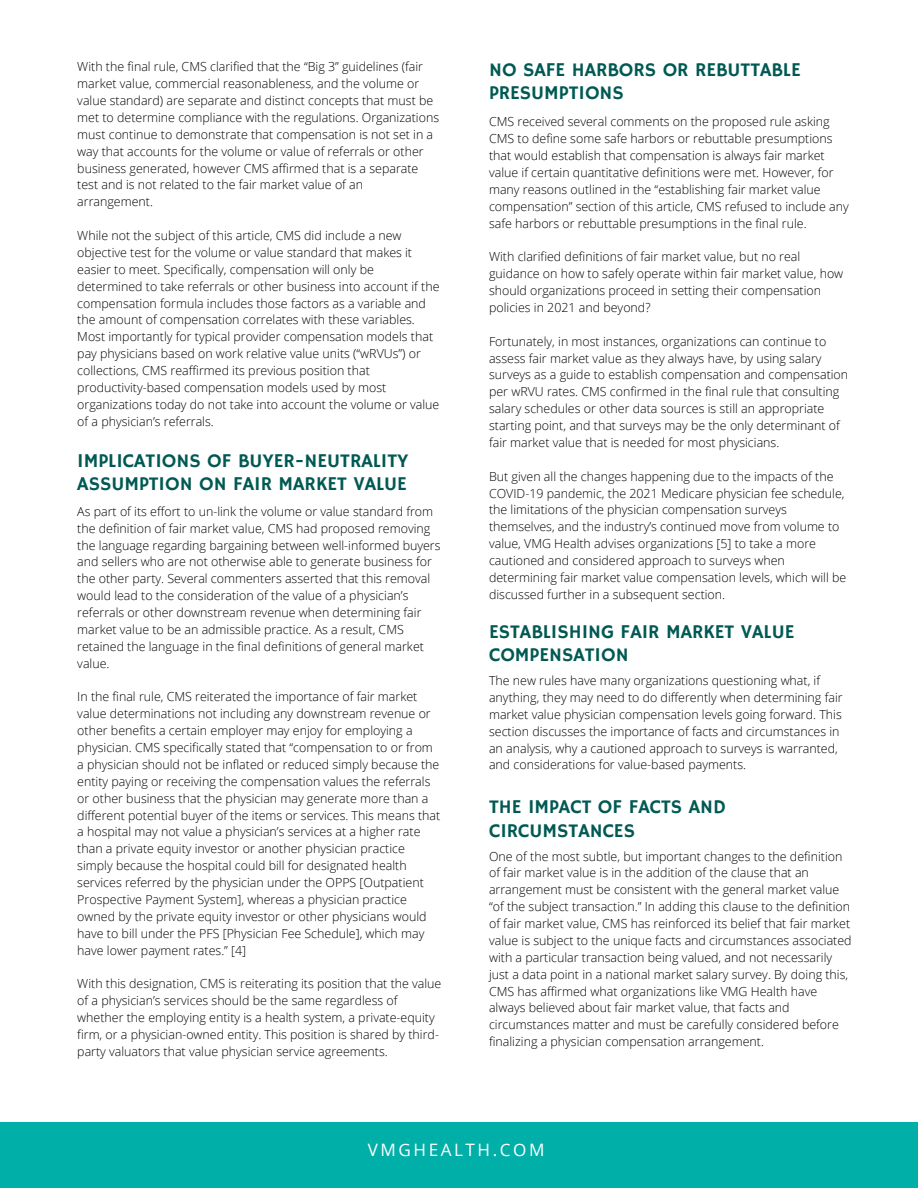
<style>
.page{position:relative;width:918px;height:1188px;background:#fff}
.page>*{position:absolute;margin:0;border:0;box-sizing:border-box;transform-origin:0 0}
.t1{font:19.5px/23.7px "Hammersmith One";color:#005953}
.t2{font:17.1px "Open Sans";letter-spacing:.15em;color:#fff}
.t3{font:300 12.45px/16.8px "Open Sans";color:#000}
</style>
<div class="page">
<div style="left:0;top:1122px;width:918px;height:66px;background:#00afa8"></div>
<p class="t3" style="left:77px;top:58px;width:363px">With the final rule, CMS clarified that the “Big 3” guidelines (fair market value, commercial reasonableness, and the volume or value standard) are separate and distinct concepts that must be met to determine compliance with the regulations. Organizations must continue to demonstrate that compensation is not set in a way that accounts for the volume or value of referrals or other business generated, however CMS affirmed that is a separate test and is not related to the fair market value of an arrangement.</p>
<p class="t3" style="left:77px;top:227px;width:364px">While not the subject of this article, CMS did include a new objective test for the volume or value standard that makes it easier to meet. Specifically, compensation will only be determined to take referrals or other business into account if the compensation formula includes those factors as a variable and the amount of compensation correlates with these variables.<br>Most importantly for typical provider compensation models that pay physicians based on work relative value units (“wRVUs”) or collections, CMS reaffirmed its previous position that productivity-based compensation models used by most organizations today do not take into account the volume or value of a physician’s referrals.</p>
<p class="t1" style="left:77px;top:450px;width:333px">IMPLICATIONS OF BUYER-NEUTRALITY<br>ASSUMPTION ON FAIR MARKET VALUE</p>
<p class="t3" style="left:77px;top:503px;width:365px">As part of its effort to un-link the volume or value standard from the definition of fair market value, CMS had proposed removing the language regarding bargaining between well-informed buyers and sellers who are not otherwise able to generate business for the other party. Several commenters asserted that this removal would lead to the consideration of the value of a physician’s referrals or other downstream revenue when determining fair market value to be an admissible practice. As a result, CMS retained the language in the final definitions of general market value.</p>
<p class="t3" style="left:77px;top:688px;width:364px">In the final rule, CMS reiterated the importance of fair market value determinations not including any downstream revenue or other benefits a certain employer may enjoy for employing a physician. CMS specifically stated that “compensation to or from a physician should not be inflated or reduced simply because the entity paying or receiving the compensation values the referrals or other business that the physician may generate more than a different potential buyer of the items or services. This means that a hospital may not value a physician’s services at a higher rate than a private equity investor or another physician practice simply because the hospital could bill for designated health services referred by the physician under the OPPS [Outpatient Prospective Payment System], whereas a physician practice owned by the private equity investor or other physicians would have to bill under the PFS [Physician Fee Schedule], which may have lower payment rates.” [4]</p>
<p class="t3" style="left:77px;top:975px;width:366px">With this designation, CMS is reiterating its position that the value of a physician’s services should be the same regardless of whether the employing entity is a health system, a private-equity firm, or a physician-owned entity. This position is shared by third&shy;party valuators that value physician service agreements.</p>
<p class="t1" style="left:489px;top:58px;width:313px">NO SAFE HARBORS OR REBUTTABLE<br>PRESUMPTIONS</p>
<p class="t3" style="left:489px;top:113px;width:361px">CMS received several comments on the proposed rule asking CMS to define some safe harbors or rebuttable presumptions that would establish that compensation is always fair market value if certain quantitative definitions were met. However, for many reasons outlined in the “establishing fair market value compensation” section of this article, CMS refused to include any safe harbors or rebuttable presumptions in the final rule.</p>
<p class="t3" style="left:489px;top:248px;width:356px">With clarified definitions of fair market value, but no real guidance on how to safely operate within fair market value, how should organizations proceed in setting their compensation policies in 2021 and beyond?</p>
<p class="t3" style="left:489px;top:332px;width:361px">Fortunately, in most instances, organizations can continue to assess fair market value as they always have, by using salary surveys as a guide to establish compensation and compensation per wRVU rates. CMS confirmed in the final rule that consulting salary schedules or other data sources is still an appropriate starting point, and that surveys may be the only determinant of fair market value that is needed for most physicians.</p>
<p class="t3" style="left:489px;top:467px;width:359px">But given all the changes happening due to the impacts of the COVID-19 pandemic, the 2021 Medicare physician fee schedule, the limitations of the physician compensation surveys themselves, and the industry’s continued move from volume to value, VMG Health advises organizations [5] to take a more cautioned and considered approach to surveys when determining fair market value compensation levels, which will be discussed further in a subsequent section.</p>
<p class="t1" style="left:489px;top:621px;width:307px">ESTABLISHING FAIR MARKET VALUE<br>COMPENSATION</p>
<p class="t3" style="left:489px;top:672px;width:355px">The new rules have many organizations questioning what, if anything, they may need to do differently when determining fair market value physician compensation levels going forward. This section discusses the importance of facts and circumstances in an analysis, why a cautioned approach to surveys is warranted, and considerations for value-based payments.</p>
<p class="t1" style="left:489px;top:796px;width:238px">THE IMPACT OF FACTS AND<br>CIRCUMSTANCES</p>
<p class="t3" style="left:489px;top:847px;width:364px">One of the most subtle, but important changes to the definition of fair market value is in the addition of the clause that an arrangement must be consistent with the general market value “of the subject transaction.” In adding this clause to the definition of fair market value, CMS has reinforced its belief that fair market value is subject to the unique facts and circumstances associated with a particular transaction being valued, and not necessarily just a data point in a national market salary survey. By doing this, CMS has affirmed what organizations like VMG Health have always believed about fair market value, that facts and circumstances matter and must be carefully considered before finalizing a physician compensation arrangement.</p>
<p class="t2" style="left:368px;top:1138px;width:178px">VMGHEALTH.COM</p>
</div>
